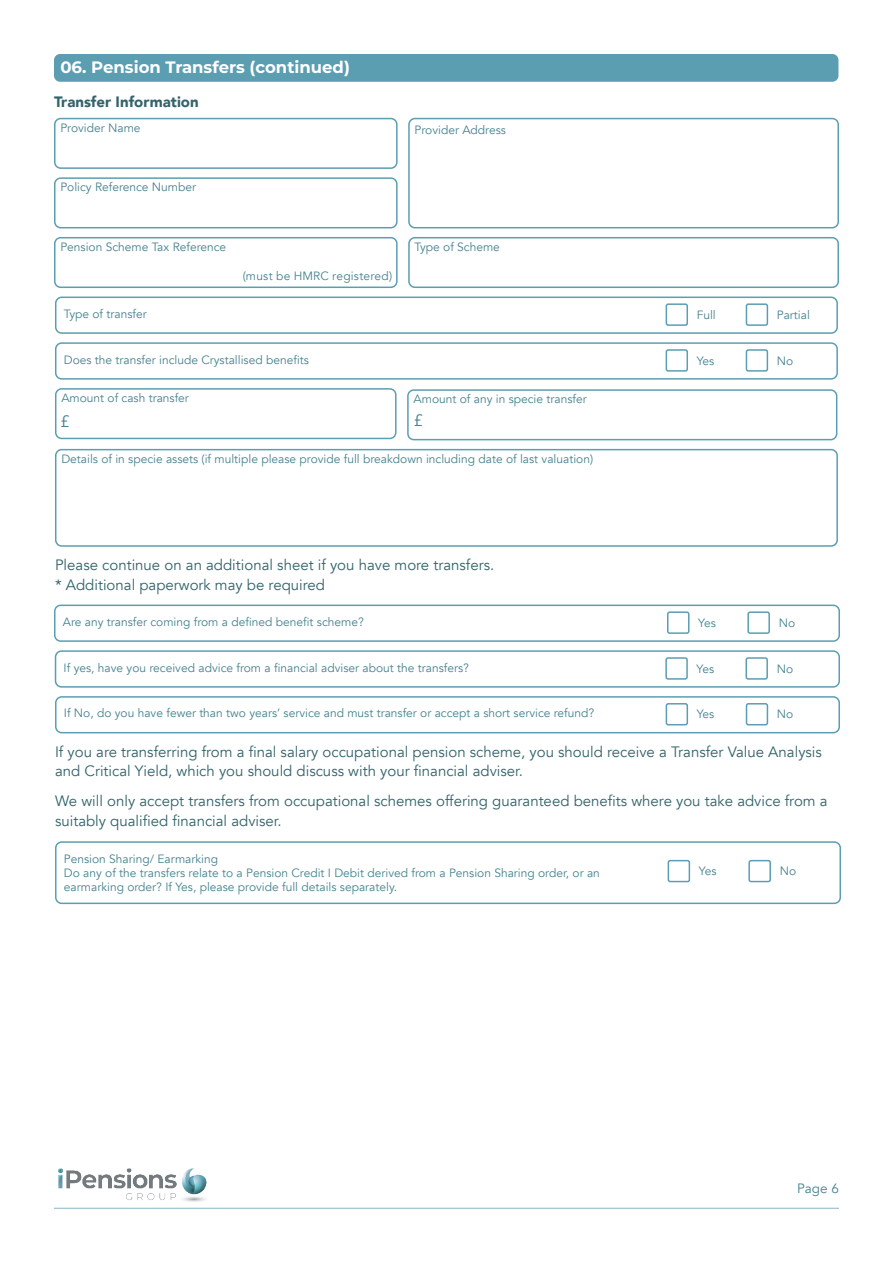
<style>
.page{position:relative;width:893px;height:1263px;background:#fff}
.page>*{position:absolute;margin:0;border:0;box-sizing:border-box;transform-origin:0 0}
.t1{font:100 16.5px "Montserrat";color:#fff}
.t2{font:16.5px "Avenir";color:#46828f}
.t3{font:15px/19.5px "Avenir";color:#32636a}
.t4{font:900 15px "Avenir";color:#32636a}
.t5{font:13.5px "Avenir";color:#46828f}
.t6{font:12px/14.4px "Avenir";color:#46828f}
</style>
<div class="page">
<hr style="left:54px;top:1208px;width:785px;height:1px;background:#5b9eb2">
<img style="left:58px;top:1168px;width:149px;height:34px">
<div style="left:54px;top:118px;width:344px;height:51px;border:2px solid #5b9eb2;border-radius:6px"></div>
<div style="left:54px;top:177px;width:344px;height:51px;border:2px solid #5b9eb2;border-radius:6px"></div>
<div style="left:54px;top:237px;width:344px;height:51px;border:2px solid #5b9eb2;border-radius:6px"></div>
<div style="left:408px;top:118px;width:431px;height:110px;border:2px solid #5b9eb2;border-radius:6px"></div>
<div style="left:408px;top:237px;width:431px;height:51px;border:2px solid #5b9eb2;border-radius:6px"></div>
<div style="left:55px;top:297px;width:783px;height:37px;border:2px solid #5b9eb2;border-radius:6px"></div>
<div style="left:666px;top:303px;width:22px;height:23px;border:2px solid #5b9eb2;border-radius:2px"></div>
<div style="left:746px;top:303px;width:22px;height:23px;border:2px solid #5b9eb2;border-radius:2px"></div>
<div style="left:55px;top:342px;width:783px;height:38px;border:2px solid #5b9eb2;border-radius:6px"></div>
<div style="left:666px;top:349px;width:22px;height:23px;border:2px solid #5b9eb2;border-radius:2px"></div>
<div style="left:746px;top:349px;width:22px;height:23px;border:2px solid #5b9eb2;border-radius:2px"></div>
<div style="left:55px;top:388px;width:341px;height:51px;border:2px solid #5b9eb2;border-radius:6px"></div>
<div style="left:407px;top:389px;width:430px;height:51px;border:2px solid #5b9eb2;border-radius:6px"></div>
<div style="left:55px;top:449px;width:783px;height:98px;border:2px solid #5b9eb2;border-radius:6px"></div>
<div style="left:54px;top:54px;width:784px;height:28px;background:#5b9eb2;border-radius:6px"></div>
<div style="left:54px;top:604px;width:786px;height:38px;border:2px solid #5b9eb2;border-radius:6px"></div>
<div style="left:667px;top:611px;width:22px;height:23px;border:2px solid #5b9eb2;border-radius:2px"></div>
<div style="left:747px;top:611px;width:23px;height:23px;border:2px solid #5b9eb2;border-radius:2px"></div>
<div style="left:55px;top:650px;width:785px;height:38px;border:2px solid #5b9eb2;border-radius:6px"></div>
<div style="left:665px;top:657px;width:23px;height:23px;border:2px solid #5b9eb2;border-radius:2px"></div>
<div style="left:745px;top:657px;width:23px;height:23px;border:2px solid #5b9eb2;border-radius:2px"></div>
<div style="left:55px;top:696px;width:785px;height:37px;border:2px solid #5b9eb2;border-radius:6px"></div>
<div style="left:666px;top:703px;width:22px;height:22px;border:2px solid #5b9eb2;border-radius:2px"></div>
<div style="left:746px;top:703px;width:22px;height:22px;border:2px solid #5b9eb2;border-radius:2px"></div>
<div style="left:55px;top:841px;width:786px;height:63px;border:2px solid #5b9eb2;border-radius:6px"></div>
<div style="left:668px;top:860px;width:22px;height:22px;border:2px solid #5b9eb2;border-radius:2px"></div>
<div style="left:748px;top:860px;width:23px;height:22px;border:2px solid #5b9eb2;border-radius:2px"></div>
<h1 class="t1" style="left:60px;top:57px;width:291px">06. Pension Transfers (continued)</h1>
<p class="t4" style="left:54px;top:89px;width:146px">Transfer Information</p>
<p class="t6" style="left:60px;top:121px;width:82px">Provider Name</p>
<p class="t6" style="left:60px;top:180px;width:137px">Policy Reference Number</p>
<p class="t6" style="left:60px;top:240px;width:167px">Pension Scheme Tax Reference</p>
<p class="t6" style="left:243px;top:269px;width:151px">(must be HMRC registered)</p>
<p class="t6" style="left:415px;top:123px;width:93px">Provider Address</p>
<p class="t6" style="left:415px;top:240px;width:87px">Type of Scheme</p>
<p class="t6" style="left:64px;top:307px;width:84px">Type of transfer</p>
<p class="t6" style="left:697px;top:308px;width:21px">Full</p>
<p class="t6" style="left:777px;top:308px;width:35px">Partial</p>
<p class="t6" style="left:64px;top:353px;width:247px">Does the transfer include Crystallised benefits</p>
<p class="t6" style="left:697px;top:353px;width:19px">Yes</p>
<p class="t6" style="left:777px;top:353px;width:18px">No</p>
<p class="t6" style="left:61px;top:391px;width:129px">Amount of cash transfer</p>
<h1 class="t2" style="left:60px;top:411px;width:11px">£</h1>
<p class="t6" style="left:414px;top:392px;width:175px">Amount of any in specie transfer</p>
<h1 class="t2" style="left:414px;top:410px;width:11px">£</h1>
<p class="t6" style="left:61px;top:452px;width:533px">Details of in specie assets (if multiple please provide full breakdown including date of last valuation)</p>
<p class="t3" style="left:55px;top:556px;width:441px">Please continue on an additional sheet if you have more transfers. * Additional paperwork may be required</p>
<p class="t6" style="left:63px;top:615px;width:302px">Are any transfer coming from a defined benefit scheme?</p>
<p class="t6" style="left:698px;top:616px;width:19px">Yes</p>
<p class="t6" style="left:779px;top:616px;width:18px">No</p>
<p class="t6" style="left:64px;top:660px;width:407px">If yes, have you received advice from a financial adviser about the transfers?</p>
<p class="t6" style="left:696px;top:661px;width:19px">Yes</p>
<p class="t6" style="left:777px;top:661px;width:18px">No</p>
<p class="t6" style="left:64px;top:706px;width:532px">If No, do you have fewer than two years’ service and must transfer or accept a short service refund?</p>
<p class="t6" style="left:697px;top:707px;width:19px">Yes</p>
<p class="t6" style="left:777px;top:707px;width:18px">No</p>
<p class="t3" style="left:55px;top:742px;width:768px">If you are transferring from a final salary occupational pension scheme, you should receive a Transfer Value Analysis and Critical Yield, which you should discuss with your financial adviser.</p>
<p class="t3" style="left:55px;top:792px;width:774px">We will only accept transfers from occupational schemes offering guaranteed benefits where you take advice from a suitably qualified financial adviser.</p>
<p class="t6" style="left:64px;top:851px;width:538px">Pension Sharing/ Earmarking<br>Do any of the transfers relate to a Pension Credit I Debit derived from a Pension Sharing order, or an earmarking order? If Yes, please provide full details separately.</p>
<p class="t6" style="left:699px;top:864px;width:19px">Yes</p>
<p class="t6" style="left:780px;top:864px;width:18px">No</p>
<p class="t5" style="left:797px;top:1180px;width:43px">Page 6</p>
</div>
